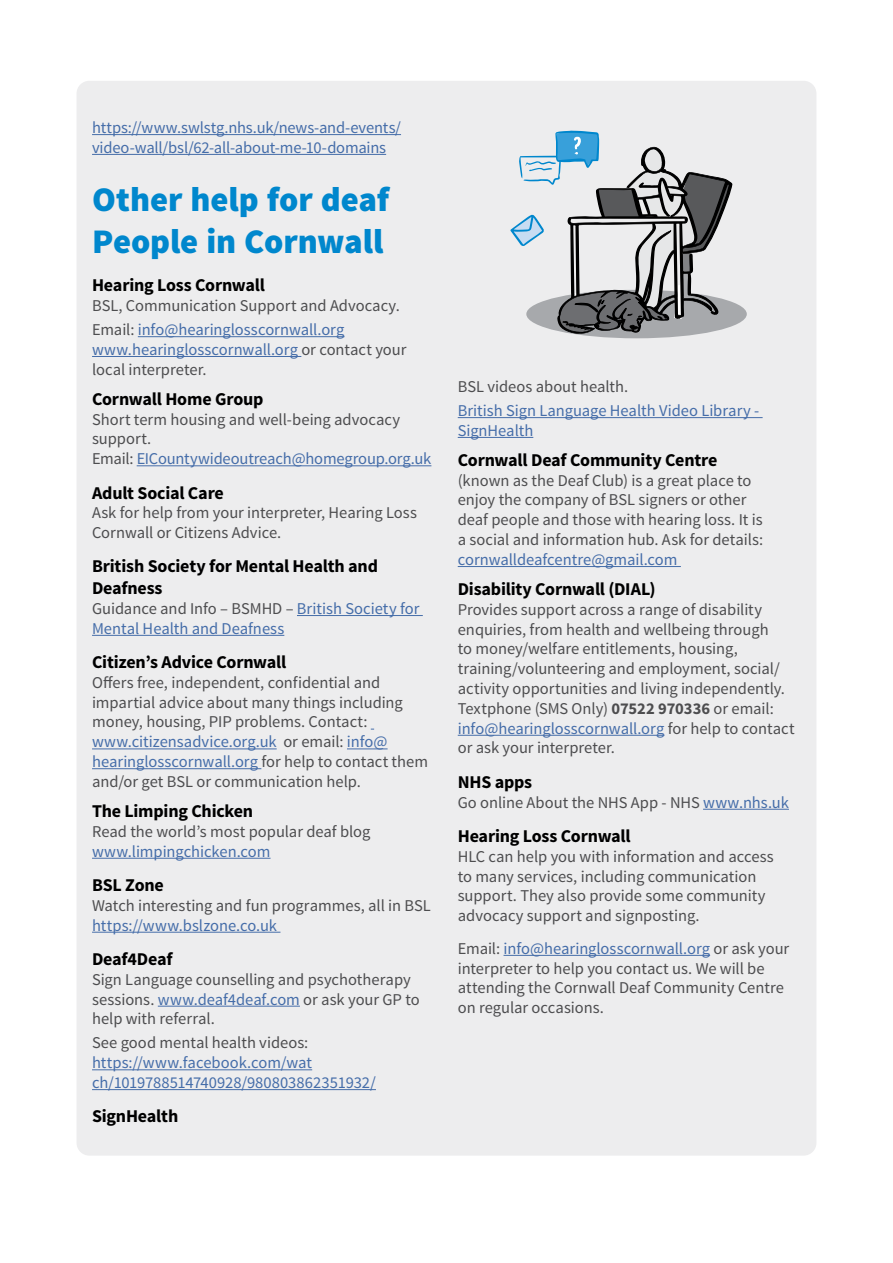
<style>
.page{position:relative;width:893px;height:1263px;background:#fff}
.page>*{position:absolute;margin:0;border:0;box-sizing:border-box;transform-origin:0 0}
.t1{font:900 34.5px/41.4px "Source Sans Pro";letter-spacing:-.005em;color:#0087cd}
.t2{font:700 18px/21.6px "Source Sans Pro";letter-spacing:-.01em;color:#000}
.t3{font:16.5px/19.8px "Source Sans Pro";color:#4d4d4f}
.t4{font:16.5px/19.8px "Source Sans Pro";letter-spacing:-.005em;color:#456da9}
.s1{color:#456da9}
.s2{color:#4d4d4f}
.s3{font-weight:700}
</style>
<div class="page">
<div style="left:77px;top:81px;width:739px;height:1074px;background:#ededee;border-radius:13px"></div>
<div style="left:526px;top:290px;width:221px;height:48px;background:#a7a9ac;border-radius:50%"></div>
<svg style="left:510px;top:131px;width:222px;height:203px"></svg>
<hr style="left:92px;top:134px;width:309px;height:1px;background:#456da9">
<hr style="left:92px;top:154px;width:294px;height:1px;background:#456da9">
<hr style="left:138px;top:336px;width:206px;height:1px;background:#456da9">
<hr style="left:92px;top:356px;width:209px;height:1px;background:#456da9">
<hr style="left:137px;top:465px;width:294px;height:1px;background:#456da9">
<hr style="left:297px;top:615px;width:126px;height:1px;background:#456da9">
<hr style="left:92px;top:635px;width:192px;height:1px;background:#456da9">
<hr style="left:92px;top:748px;width:185px;height:1px;background:#456da9">
<hr style="left:347px;top:748px;width:41px;height:1px;background:#456da9">
<hr style="left:92px;top:768px;width:169px;height:1px;background:#456da9">
<hr style="left:92px;top:858px;width:179px;height:1px;background:#456da9">
<hr style="left:92px;top:932px;width:188px;height:1px;background:#456da9">
<hr style="left:158px;top:1006px;width:142px;height:1px;background:#456da9">
<hr style="left:92px;top:1069px;width:220px;height:1px;background:#456da9">
<hr style="left:92px;top:1089px;width:284px;height:1px;background:#456da9">
<hr style="left:458px;top:417px;width:305px;height:1px;background:#456da9">
<hr style="left:458px;top:437px;width:75px;height:1px;background:#456da9">
<hr style="left:458px;top:566px;width:223px;height:1px;background:#456da9">
<hr style="left:458px;top:735px;width:206px;height:1px;background:#456da9">
<hr style="left:703px;top:809px;width:86px;height:1px;background:#456da9">
<hr style="left:503px;top:955px;width:207px;height:1px;background:#456da9">
<p class="t4" style="left:92px;top:118px;width:310px">https://www.swlstg.nhs.uk/news-and-events/ video-wall/bsl/62-all-about-me-10-domains</p>
<h1 class="t1" style="left:92px;top:181px;width:299px">Other help for deaf<br>People in Cornwall</h1>
<p class="t2" style="left:92px;top:275px;width:174px">Hearing Loss Cornwall</p>
<p class="t3" style="left:92px;top:294px;width:309px;line-height:24px">BSL, Communication Support and Advocacy.<br>Email: <span class="s1">info@hearinglosscornwall.org</span></p>
<p class="t3" style="left:92px;top:340px;width:316px"><span class="s1">www.hearinglosscornwall.org</span> or contact your local interpreter.</p>
<p class="t2" style="left:92px;top:389px;width:173px">Cornwall Home Group</p>
<p class="t3" style="left:92px;top:409px;width:341px">Short term housing and well-being advocacy support.<br>Email: <span class="s1">EICountywideoutreach@homegroup.org.uk</span></p>
<p class="t2" style="left:92px;top:482px;width:133px">Adult Social Care</p>
<p class="t3" style="left:92px;top:503px;width:326px">Ask for help from your interpreter, Hearing Loss<br>Cornwall or Citizens Advice.</p>
<p class="t2" style="left:92px;top:556px;width:287px">British Society for Mental Health and<br>Deafness</p>
<p class="t4" style="left:92px;top:599px;width:329px"><span class="s2">Guidance and Info – BSMHD –</span> British Society for<br>Mental Health and Deafness</p>
<p class="t2" style="left:92px;top:652px;width:196px">Citizen’s Advice Cornwall</p>
<p class="t3" style="left:92px;top:673px;width:338px">Offers free, independent, confidential and impartial advice about many things including money, housing, PIP problems. Contact: <span class="s1">www.citizensadvice.org.uk</span> or email: <span class="s1">info@ hearinglosscornwall.org</span> for help to contact them and/or get BSL or communication help.</p>
<p class="t2" style="left:92px;top:801px;width:163px">The Limping Chicken</p>
<p class="t3" style="left:92px;top:822px;width:280px">Read the world’s most popular deaf blog</p>
<p class="t4" style="left:92px;top:841px;width:180px">www.limpingchicken.com</p>
<p class="t2" style="left:92px;top:875px;width:73px">BSL Zone</p>
<p class="t3" style="left:92px;top:896px;width:340px">Watch interesting and fun programmes, all in BSL</p>
<p class="t4" style="left:92px;top:915px;width:187px">https://www.bslzone.co.uk</p>
<p class="t2" style="left:92px;top:949px;width:82px">Deaf4Deaf</p>
<p class="t3" style="left:92px;top:969px;width:329px">Sign Language counselling and psychotherapy sessions. <span class="s1">www.deaf4deaf.com</span> or ask your GP to help with referral.</p>
<p class="t3" style="left:92px;top:1033px;width:218px">See good mental health videos:</p>
<p class="t4" style="left:92px;top:1053px;width:285px">https://www.facebook.com/wat ch/1019788514740928/980803862351932/</p>
<p class="t2" style="left:92px;top:1106px;width:88px">SignHealth</p>
<p class="t3" style="left:458px;top:377px;width:172px">BSL videos about health.</p>
<p class="t4" style="left:458px;top:401px;width:303px">British Sign Language Health Video Library -<br>SignHealth</p>
<p class="t2" style="left:458px;top:450px;width:261px">Cornwall Deaf Community Centre</p>
<p class="t3" style="left:458px;top:471px;width:307px">(known as the Deaf Club) is a great place to enjoy the company of BSL signers or other deaf people and those with hearing loss. It is a social and information hub. Ask for details:</p>
<p class="t4" style="left:458px;top:550px;width:221px">cornwalldeafcentre@gmail.com</p>
<p class="t2" style="left:458px;top:579px;width:200px">Disability Cornwall (DIAL)</p>
<p class="t3" style="left:458px;top:600px;width:338px">Provides support across a range of disability enquiries, from health and wellbeing through<br>to money/welfare entitlements, housing, training/volunteering and employment, social/ activity opportunities and living independently.<br>Textphone (SMS Only) <span class="s3">07522 970336</span> or email: <span class="s1">info@hearinglosscornwall.org</span> for help to contact or ask your interpreter.</p>
<p class="t2" style="left:458px;top:772px;width:76px">NHS apps</p>
<p class="t3" style="left:458px;top:792px;width:333px">Go online About the NHS App - NHS <span class="s1">www.nhs.uk</span></p>
<p class="t2" style="left:458px;top:826px;width:174px">Hearing Loss Cornwall</p>
<p class="t3" style="left:458px;top:847px;width:318px">HLC can help you with information and access to many services, including communication support. They also provide some community advocacy support and signposting.</p>
<p class="t3" style="left:458px;top:939px;width:333px">Email: <span class="s1">info@hearinglosscornwall.org</span> or ask your interpreter to help you contact us. We will be attending the Cornwall Deaf Community Centre on regular occasions.</p>
</div>
